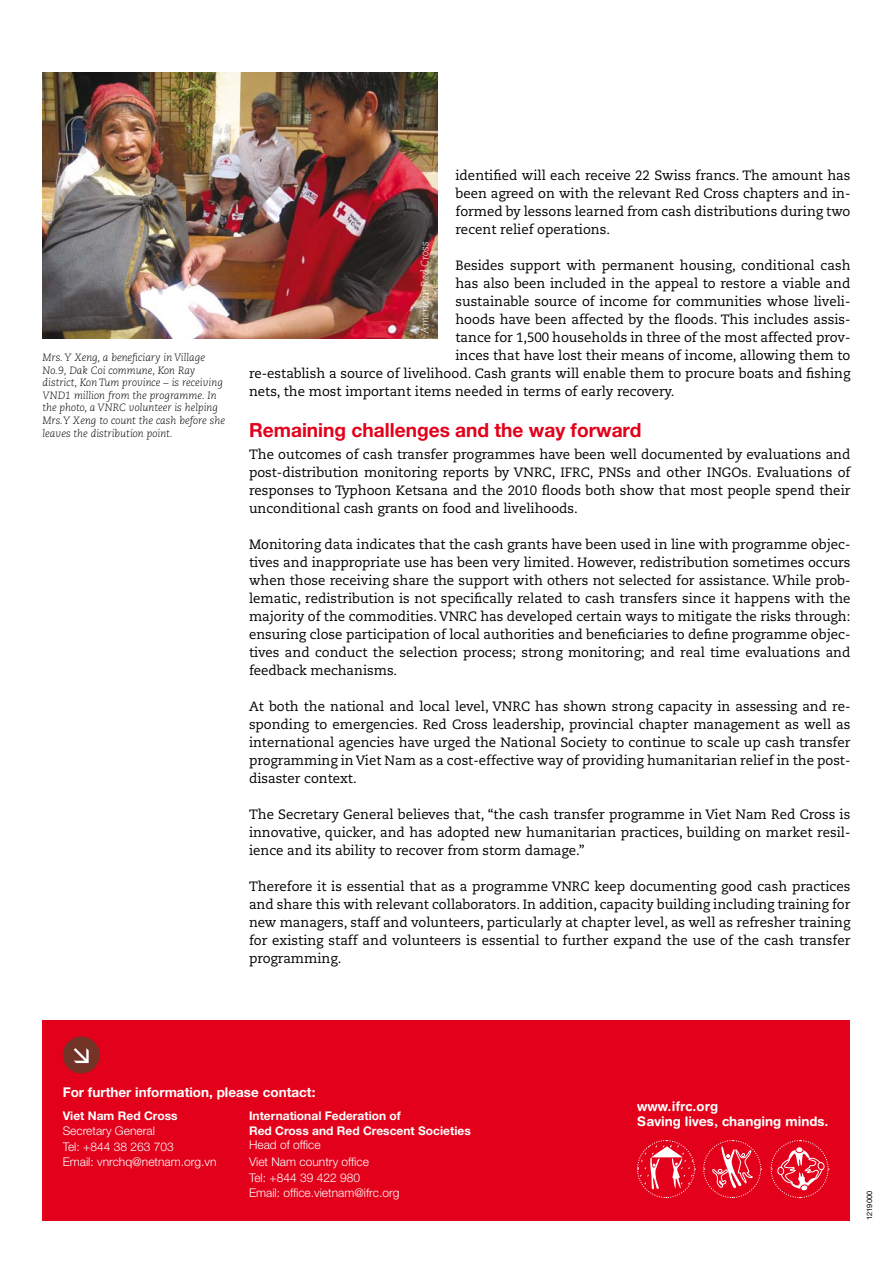
<style>
.page{position:relative;width:893px;height:1263px;background:#fff}
.page>*{position:absolute;margin:0;border:0;box-sizing:border-box;transform-origin:0 0}
.t1{font:700 19.5px "Helvetica Neue LT Std";color:#e2001a}
.t2{font:13.5px/18px "Caecilia";color:#000;text-align:justify}
.t3{font:700 13.5px "Helvetica Neue LT Std";color:#fff}
.t4{font:700 13.2px/15.3px "Helvetica Rounded LT Std";color:#fff}
.t5{font:300 12px/16.5px "Helvetica Neue LT Std";color:#fff}
.t6{font:700 12px/14.4px "Helvetica Neue LT Std";color:#fff}
.t7{font:italic 300 10.5px/12.6px "Caecilia LT Std";color:#000}
.t8{font:italic 300 10.5px "Caecilia LT Std";color:#fff}
.t9{font:7.5px "Helvetica Neue LT Std";letter-spacing:.02em;color:#000}
</style>
<div class="page">
<div style="left:43px;top:1020px;width:807px;height:200px;background:#e2001a"></div>
<svg style="left:637px;top:1140px;width:59px;height:58px"></svg>
<svg style="left:703px;top:1140px;width:59px;height:58px"></svg>
<svg style="left:770px;top:1140px;width:59px;height:58px"></svg>
<div style="left:63px;top:1036px;width:37px;height:37px;background:#743327;border-radius:50%"></div>
<svg style="left:74px;top:1048px;width:15px;height:15px"></svg>
<img style="left:43px;top:72px;width:394px;height:267px">
<p class="t8" style="left:419px;top:334px;width:94px;rotate:-90deg">American Red Cross</p>
<p class="t2" style="left:455px;top:167px;width:396px">identified will each receive 22 Swiss francs. The amount has been agreed on with the relevant Red Cross chapters and in&shy;formed by lessons learned from cash distributions during two recent relief operations.</p>
<p class="t2" style="left:455px;top:256px;width:396px">Besides support with permanent housing, conditional cash has also been included in the appeal to restore a viable and sustainable source of income for communities whose liveli&shy;hoods have been affected by the floods. This includes assis&shy;tance for 1,500 households in three of the most affected prov-</p>
<p class="t7" style="left:43px;top:351px;width:164px">Mrs. Y Xeng, a beneficiary in Village</p>
<p class="t2" style="left:455px;top:346px;width:396px">inces that have lost their means of income, allowing them to</p>
<p class="t7" style="left:43px;top:364px;width:184px">No.9, Dak Coi commune, Kon Ray district, Kon Tum province – is receiving VND1 million from the programme. In the photo, a VNRC volunteer is helping Mrs.Y Xeng to count the cash before she leaves the distribution point.</p>
<p class="t2" style="left:249px;top:365px;width:603px">re-establish a source of livelihood. Cash grants will enable them to procure boats and fishing nets, the most important items needed in terms of early recovery.</p>
<h1 class="t1" style="left:249px;top:417px;width:394px">Remaining challenges and the way forward</h1>
<p class="t2" style="left:249px;top:445px;width:603px">The outcomes of cash transfer programmes have been well documented by evaluations and post-distribution monitoring reports by VNRC, IFRC, PNSs and other INGOs. Evaluations of responses to Typhoon Ketsana and the 2010 floods both show that most people spend their unconditional cash grants on food and livelihoods.</p>
<p class="t2" style="left:249px;top:535px;width:603px">Monitoring data indicates that the cash grants have been used in line with programme objec&shy;tives and inappropriate use has been very limited. However, redistribution sometimes occurs when those receiving share the support with others not selected for assistance. While prob&shy;lematic, redistribution is not specifically related to cash transfers since it happens with the majority of the commodities. VNRC has developed certain ways to mitigate the risks through: ensuring close participation of local authorities and beneficiaries to define programme objec&shy;tives and conduct the selection process; strong monitoring; and real time evaluations and feedback mechanisms.</p>
<p class="t2" style="left:249px;top:697px;width:603px">At both the national and local level, VNRC has shown strong capacity in assessing and re&shy;sponding to emergencies. Red Cross leadership, provincial chapter management as well as international agencies have urged the National Society to continue to scale up cash transfer programming in Viet Nam as a cost-effective way of providing humanitarian relief in the post&shy;disaster context.</p>
<p class="t2" style="left:249px;top:805px;width:603px">The Secretary General believes that, “the cash transfer programme in Viet Nam Red Cross is innovative, quicker, and has adopted new humanitarian practices, building on market resil&shy;ience and its ability to recover from storm damage.”</p>
<p class="t2" style="left:249px;top:877px;width:603px">Therefore it is essential that as a programme VNRC keep documenting good cash practices and share this with relevant collaborators. In addition, capacity building including training for new managers, staff and volunteers, particularly at chapter level, as well as refresher training for existing staff and volunteers is essential to further expand the use of the cash transfer programming.</p>
<p class="t3" style="left:63px;top:1084px;width:254px">For further information, please contact:</p>
<p class="t6" style="left:63px;top:1109px;width:116px">Viet Nam Red Cross</p>
<p class="t5" style="left:63px;top:1122px;width:113px">Secretary General<br>Tel: +844 38 263 703</p>
<p class="t5" style="left:63px;top:1153px;width:155px">Email: vnrchq@netnam.org.vn</p>
<p class="t6" style="left:249px;top:1109px;width:223px">International Federation of<br>Red Cross and Red Crescent Societies</p>
<p class="t5" style="left:249px;top:1136px;width:121px">Head of office<br>Viet Nam country office<br>Tel: +844 39 422 980</p>
<p class="t5" style="left:249px;top:1184px;width:152px">Email: office.vietnam@ifrc.org</p>
<p class="t4" style="left:637px;top:1098px;width:193px">www.ifrc.org<br>Saving lives, changing minds.</p>
<p class="t9" style="left:865px;top:1220px;width:32px;rotate:-90deg">1219000</p>
</div>
